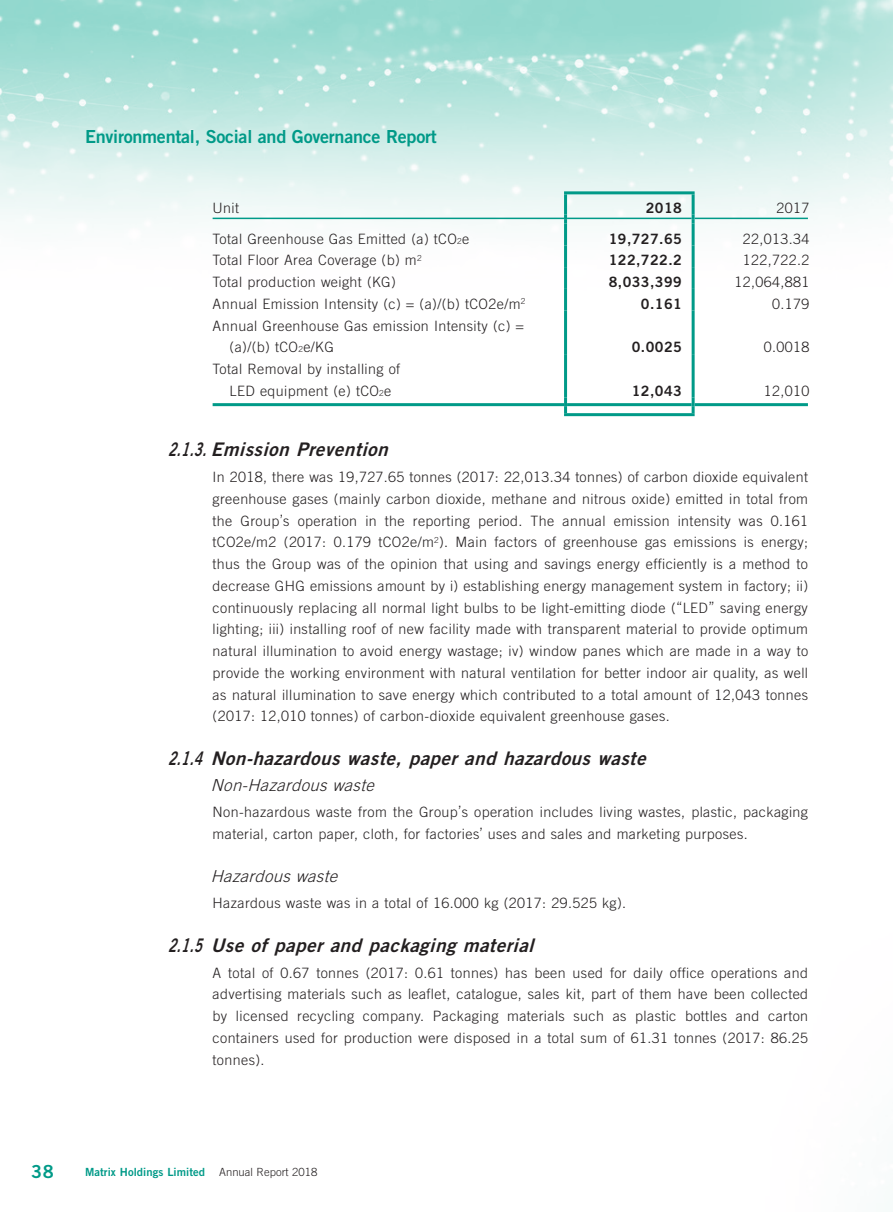
<style>
.page{position:relative;width:893px;height:1212px;background:#fff}
.page>*{position:absolute;margin:0;border:0;box-sizing:border-box;transform-origin:0 0}
.Heading_3{font:italic 18.75px "Trade Gothic LT Std Bd 2";color:#231f20;scale:.7 1}
.t1{font:18px "Trade Gothic LT Std Bd 2";letter-spacing:-.015em;color:#009a88}
.Heading_4{font:italic 300 16.5px "Trade Gothic LT Std";color:#231f20}
.Body_Text{font:300 14.25px/21.8px "Trade Gothic LT Std";letter-spacing:.03em;color:#231f20}
.Body_Text-2{font:14.25px "Trade Gothic LT Std Bd 2";letter-spacing:.03em;color:#231f20}
.t2{font:11.25px "Trade Gothic LT Std Bd 2";letter-spacing:.005em;color:#009a88}
.s1{font-size:8.25px}
.s2{font-family:"Trade Gothic LT Std";font-weight:300;color:#231f20}
</style>
<div class="page">
<img style="left:0;top:0;width:893px;height:417px">
<hr style="left:564px;top:413px;width:131px;height:3px;background:#009a88">
<hr style="left:564px;top:224px;width:3px;height:21px;background:#009a88">
<hr style="left:692px;top:224px;width:3px;height:21px;background:#009a88">
<hr style="left:564px;top:245px;width:3px;height:22px;background:#009a88">
<hr style="left:692px;top:245px;width:3px;height:22px;background:#009a88">
<hr style="left:564px;top:267px;width:3px;height:22px;background:#009a88">
<hr style="left:692px;top:267px;width:3px;height:22px;background:#009a88">
<hr style="left:564px;top:289px;width:3px;height:22px;background:#009a88">
<hr style="left:692px;top:289px;width:3px;height:22px;background:#009a88">
<hr style="left:564px;top:311px;width:3px;height:43px;background:#009a88">
<hr style="left:692px;top:311px;width:3px;height:43px;background:#009a88">
<hr style="left:564px;top:354px;width:3px;height:44px;background:#009a88">
<hr style="left:692px;top:354px;width:3px;height:44px;background:#009a88">
<svg style="left:564px;top:398px;width:3px;height:15px"></svg>
<svg style="left:692px;top:398px;width:3px;height:15px"></svg>
<hr style="left:564px;top:191px;width:131px;height:3px;background:#009a88">
<hr style="left:564px;top:194px;width:3px;height:21px;background:#009a88">
<hr style="left:692px;top:194px;width:3px;height:21px;background:#009a88">
<svg style="left:564px;top:215px;width:3px;height:9px"></svg>
<svg style="left:692px;top:215px;width:3px;height:9px"></svg>
<hr style="left:213px;top:218px;width:351px;height:1px;background:#009a88">
<hr style="left:567px;top:218px;width:125px;height:1px;background:#009a88">
<hr style="left:695px;top:218px;width:113px;height:1px;background:#009a88">
<hr style="left:213px;top:403px;width:351px;height:3px;background:#009a88">
<hr style="left:567px;top:403px;width:125px;height:3px;background:#009a88">
<hr style="left:695px;top:403px;width:113px;height:3px;background:#009a88">
<p class="t1" style="left:85px;top:125px;width:353px">Environmental, Social and Governance Report</p>
<p class="Body_Text" style="left:213px;top:197px;width:28px">Unit</p>
<p class="Body_Text-2" style="left:646px;top:199px;width:38px">2018</p>
<p class="Body_Text" style="left:776px;top:197px;width:34px">2017</p>
<p class="Body_Text" style="left:213px;top:227px;width:258px">Total Greenhouse Gas Emitted (a) tCO<span class="s1">2</span>e</p>
<p class="Body_Text-2" style="left:609px;top:230px;width:75px">19,727.65</p>
<p class="Body_Text" style="left:743px;top:227px;width:68px">22,013.34</p>
<p class="Body_Text" style="left:213px;top:249px;width:211px">Total Floor Area Coverage (b) m<sup>2</sup></p>
<p class="Body_Text-2" style="left:609px;top:251px;width:75px">122,722.2</p>
<p class="Body_Text" style="left:743px;top:249px;width:68px">122,722.2</p>
<p class="Body_Text" style="left:213px;top:271px;width:185px">Total production weight (KG)</p>
<p class="Body_Text-2" style="left:609px;top:273px;width:75px">8,033,399</p>
<p class="Body_Text" style="left:735px;top:271px;width:76px">12,064,881</p>
<p class="Body_Text" style="left:213px;top:293px;width:314px">Annual Emission Intensity (c) = (a)/(b) tCO2e/m<sup>2</sup></p>
<p class="Body_Text-2" style="left:641px;top:295px;width:42px">0.161</p>
<p class="Body_Text" style="left:772px;top:293px;width:39px">0.179</p>
<p class="Body_Text" style="left:230px;top:314px;width:296px;text-indent:-17px">Annual Greenhouse Gas emission Intensity (c) = (a)/(b) tCO<span class="s1">2</span>e/KG</p>
<p class="Body_Text-2" style="left:632px;top:338px;width:52px">0.0025</p>
<p class="Body_Text" style="left:764px;top:336px;width:47px">0.0018</p>
<p class="Body_Text" style="left:213px;top:358px;width:189px;text-align:center">Total Removal by installing of<br>LED equipment (e) tCO<span class="s1">2</span>e</p>
<p class="Body_Text-2" style="left:632px;top:382px;width:52px">12,043</p>
<p class="Body_Text" style="left:764px;top:380px;width:47px">12,010</p>
<p class="Heading_3" style="left:168px;top:438px;width:324px">2.1.3.Emission Prevention</p>
<p class="Body_Text" style="left:213px;top:466px;width:597px;text-align:justify">In 2018, there was 19,727.65 tonnes (2017: 22,013.34 tonnes) of carbon dioxide equivalent greenhouse gases (mainly carbon dioxide, methane and nitrous oxide) emitted in total from the Group’s operation in the reporting period. The annual emission intensity was 0.161 tCO2e/m2 (2017: 0.179 tCO2e/m<sup>2</sup>). Main factors of greenhouse gas emissions is energy; thus the Group was of the opinion that using and savings energy efficiently is a method to decrease GHG emissions amount by i) establishing energy management system in factory; ii) continuously replacing all normal light bulbs to be light-emitting diode (“LED” saving energy lighting; iii) installing roof of new facility made with transparent material to provide optimum natural illumination to avoid energy wastage; iv) window panes which are made in a way to provide the working environment with natural ventilation for better indoor air quality, as well as natural illumination to save energy which contributed to a total amount of 12,043 tonnes (2017: 12,010 tonnes) of carbon-dioxide equivalent greenhouse gases.</p>
<p class="Heading_3" style="left:168px;top:746px;width:692px">2.1.4 Non-hazardous waste, paper and hazardous waste</p>
<p class="Heading_4" style="left:211px;top:775px;width:169px">Non-Hazardouswaste</p>
<p class="Body_Text" style="left:213px;top:801px;width:597px">Non-hazardous waste from the Group’s operation includes living wastes, plastic, packaging material, carton paper, cloth, for factories’ uses and sales and marketing purposes.</p>
<p class="Heading_4" style="left:211px;top:866px;width:133px">Hazardouswaste</p>
<p class="Body_Text" style="left:213px;top:892px;width:415px">Hazardous waste was in a total of 16.000 kg (2017: 29.525 kg).</p>
<p class="Heading_3" style="left:168px;top:933px;width:532px">2.1.5 Use of paper and packaging material</p>
<p class="Body_Text" style="left:213px;top:961px;width:597px;text-align:justify">A total of 0.67 tonnes (2017: 0.61 tonnes) has been used for daily office operations and advertising materials such as leaflet, catalogue, sales kit, part of them have been collected by licensed recycling company. Packaging materials such as plastic bottles and carton containers used for production were disposed in a total sum of 61.31 tonnes (2017: 86.25 tonnes).</p>
<p class="t1" style="left:31px;top:1160px;width:24px">38</p>
<p class="t2" style="left:85px;top:1165px;width:234px">Matrix Holdings Limited <span class="s2">Annual Report 2018</span></p>
</div>
